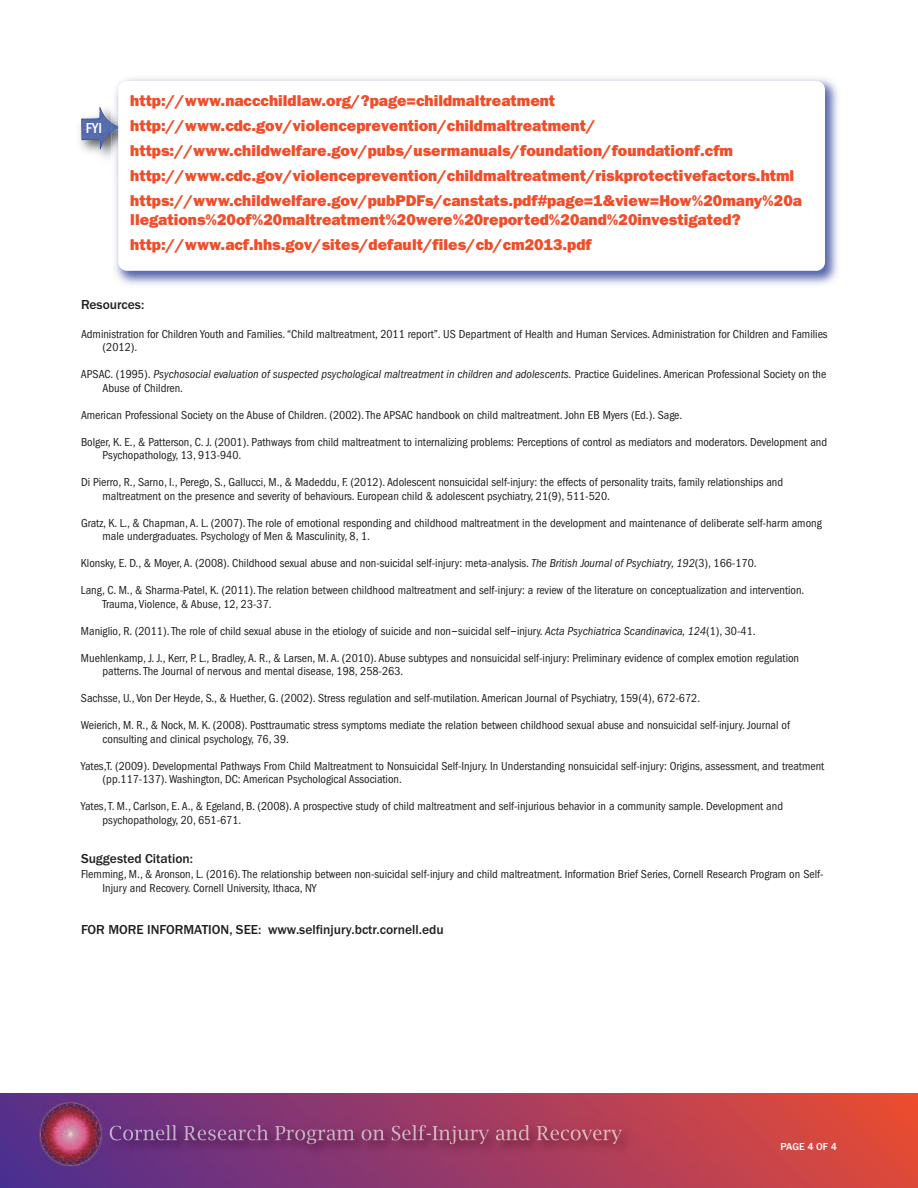
<style>
.page{position:relative;width:918px;height:1188px;background:#fff}
.page>*{position:absolute;margin:0;border:0;box-sizing:border-box;transform-origin:0 0}
.t1{font:800 15.75px/24.9px "Franklin Gothic";color:#f04d29}
.t2{font:500 condensed 15px "Franklin Gothic";color:#fff}
.t3{font:500 13.5px "Franklin Gothic";color:#231f20}
.t4{font:condensed 12px/13.5px "Franklin Gothic";color:#231f20}
.t5{font:italic condensed 12px/13.5px "Franklin Gothic";color:#231f20}
.t6{font:500 10.5px "Franklin Gothic";letter-spacing:-.01em;color:#fff}
.s1{font-style:normal}
.s2{font-style:italic}
.s3{font-family:"Lucida Grande";font-stretch:normal}
</style>
<div class="page">
<img style="left:79px;top:106px;width:32px;height:52px">
<img style="left:81px;top:107px;width:30px;height:42px">
<div style="left:0;top:1094px;width:918px;height:94px;background:linear-gradient(to right,#552e8f,#e64a37)"></div>
<img style="left:99px;top:1117px;width:618px;height:66px">
<img style="left:110px;top:1125px;width:127px;height:16px">
<img style="left:38px;top:1102px;width:65px;height:64px">
<img style="left:99px;top:1117px;width:4px;height:49px">
<img style="left:115px;top:78px;width:723px;height:207px">
<img style="left:111px;top:91px;width:7px;height:87px">
<svg style="left:111px;top:123px;width:7px;height:10px"></svg>
<div style="left:118px;top:81px;width:707px;height:190px;background:#fff;border-radius:9px"></div>
<p class="t2" style="left:86px;top:123px;width:18px">FYI</p>
<p class="t1" style="left:130px;top:90px;width:673px">http://www.naccchildlaw.org/?page=childmaltreatment http://www.cdc.gov/violenceprevention/childmaltreatment/ https://www.childwelfare.gov/pubs/usermanuals/foundation/foundationf.cfm http://www.cdc.gov/violenceprevention/childmaltreatment/riskprotectivefactors.html https://www.childwelfare.gov/pubPDFs/canstats.pdf#page=1&amp;view=How%20many%20a</p>
<h1 class="t1" style="left:130px;top:209px;width:612px">llegations%20of%20maltreatment%20were%20reported%20and%20investigated? http://www.acf.hhs.gov/sites/default/files/cb/cm2013.pdf</h1>
<p class="t3" style="left:81px;top:296px;width:65px">Resources:</p>
<p class="t4" style="left:103px;top:328px;width:727px;text-indent:-22px">Administration for Children Youth and Families.“Child maltreatment, 2011 report”. US Department of Health and Human Services. Administration for Children and Families (2012).</p>
<p class="t5" style="left:103px;top:369px;width:725px;text-indent:-22px"><span class="s1">APSAC. (1995).</span> Psychosocial evaluation of suspected psychological maltreatment in children and adolescents. <span class="s1">Practice Guidelines. American Professional Society on the<br>Abuse of Children.</span></p>
<p class="t4" style="left:81px;top:409px;width:603px">American Professional Society on the Abuse of Children. (2002).The APSAC handbook on child maltreatment. John EB Myers (Ed.). Sage.</p>
<p class="t4" style="left:103px;top:436px;width:726px;text-indent:-22px">Bolger, K. E., &amp; Patterson, C. J. (2001). Pathways from child maltreatment to internalizing problems: Perceptions of control as mediators and moderators. Development and<br>Psychopathology, 13, 913-940.</p>
<p class="t4" style="left:103px;top:477px;width:682px;text-indent:-22px">Di Pierro, R., Sarno, I., Perego, S., Gallucci, M., &amp; Madeddu, F. (2012). Adolescent nonsuicidal self-injury: the effects of personality traits, family relationships and maltreatment on the presence and severity of behaviours. European child &amp; adolescent psychiatry, 21(9), 511-520.</p>
<p class="t4" style="left:103px;top:517px;width:721px;text-indent:-22px">Gratz, K. L., &amp; Chapman, A. L. (2007).The role of emotional responding and childhood maltreatment in the development and maintenance of deliberate self-harm among male undergraduates. Psychology of Men &amp; Masculinity, 8, 1.</p>
<p class="t4" style="left:81px;top:558px;width:677px">Klonsky, E. D., &amp; Moyer, A. (2008). Childhood sexual abuse and non-suicidal self-injury: meta-analysis. <span class="s2">The British Journal of Psychiatry, 192</span>(3), 166-170.</p>
<p class="t4" style="left:103px;top:585px;width:703px;text-indent:-22px">Lang, C. M., &amp; Sharma-Patel, K. (2011).The relation between childhood maltreatment and self-injury: a review of the literature on conceptualization and intervention.<br>Trauma, Violence, &amp; Abuse, 12, 23-37.</p>
<p class="t4" style="left:81px;top:625px;width:676px">Maniglio, R. (2011).The role of child sexual abuse in the etiology of suicide and non<span class="s3">-</span>suicidal self<span class="s3">-</span>injury. <span class="s2">Acta Psychiatrica Scandinavica, 124</span>(1), 30-41.</p>
<p class="t4" style="left:103px;top:652px;width:698px;text-indent:-22px">Muehlenkamp, J. J., Kerr, P. L., Bradley, A. R., &amp; Larsen, M. A. (2010). Abuse subtypes and nonsuicidal self-injury: Preliminary evidence of complex emotion regulation patterns.The Journal of nervous and mental disease, 198, 258-263.</p>
<p class="t4" style="left:81px;top:693px;width:621px">Sachsse, U., Von Der Heyde, S., &amp; Huether, G. (2002). Stress regulation and self-mutilation. American Journal of Psychiatry, 159(4), 672-672.</p>
<p class="t4" style="left:103px;top:720px;width:689px;text-indent:-22px">Weierich, M. R., &amp; Nock, M. K. (2008). Posttraumatic stress symptoms mediate the relation between childhood sexual abuse and nonsuicidal self-injury. Journal of consulting and clinical psychology, 76, 39.</p>
<p class="t4" style="left:103px;top:760px;width:723px;text-indent:-22px">Yates,T. (2009). Developmental Pathways From Child Maltreatment to Nonsuicidal Self-Injury. In Understanding nonsuicidal self-injury: Origins, assessment, and treatment (pp.117-137).Washington, DC: American Psychological Association.</p>
<p class="t4" style="left:103px;top:801px;width:682px;text-indent:-22px">Yates,T. M., Carlson, E. A., &amp; Egeland, B. (2008). A prospective study of child maltreatment and self-injurious behavior in a community sample. Development and psychopathology, 20, 651-671.</p>
<p class="t3" style="left:81px;top:850px;width:114px">Suggested Citation:</p>
<p class="t4" style="left:103px;top:868px;width:722px;text-indent:-22px">Flemming, M., &amp; Aronson, L. (2016).The relationship between non-suicidal self-injury and child maltreatment. Information Brief Series, Cornell Research Program on Self-<br>Injury and Recovery. Cornell University, Ithaca, NY</p>
<p class="t3" style="left:81px;top:921px;width:364px">FOR MORE INFORMATION, SEE: www.selfinjury.bctr.cornell.edu</p>
<p class="t6" style="left:780px;top:1140px;width:58px">PAGE 4 OF 4</p>
</div>
